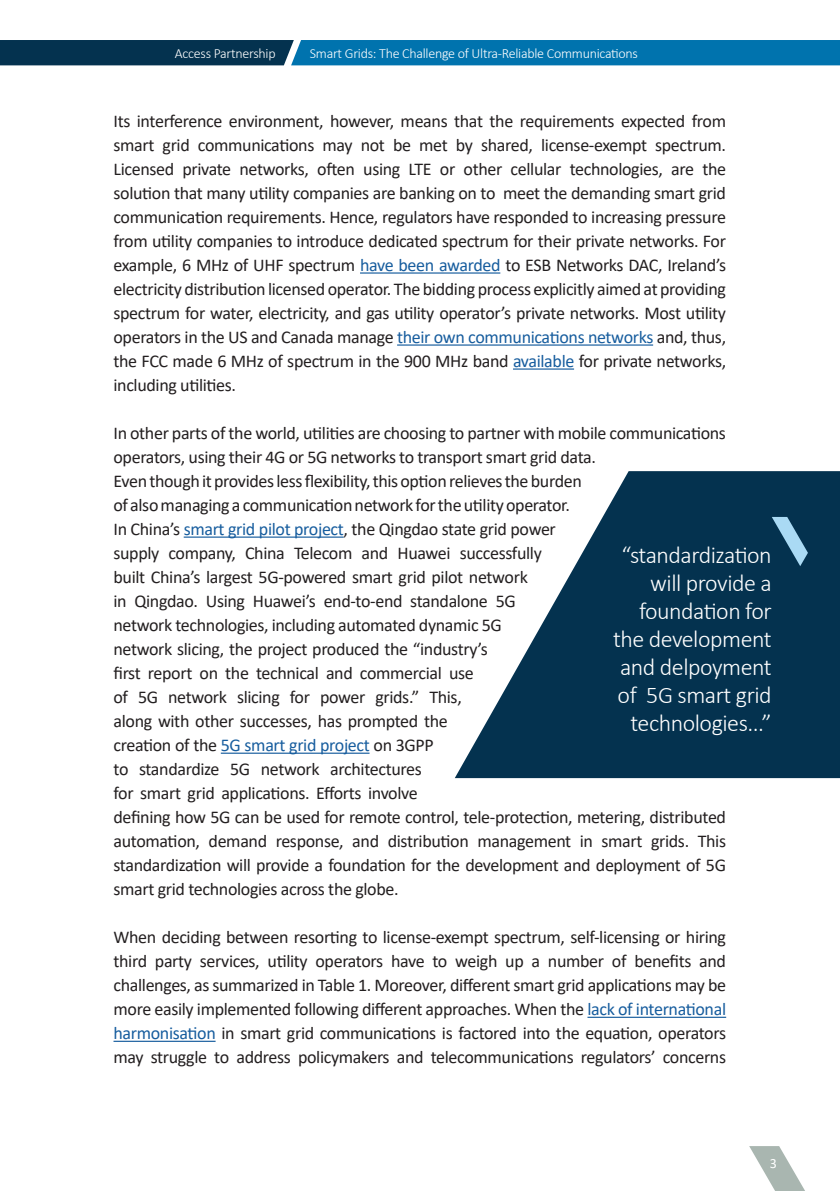
<style>
.page{position:relative;width:840px;height:1191px;background:#fff}
.page>*{position:absolute;margin:0;border:0;box-sizing:border-box;transform-origin:0 0}
.QUOTE{font:300 24px/28px "Calibri";letter-spacing:-.02em;color:#fff;text-align:right}
.Address{font:18px/24px "Calibri";letter-spacing:-.02em;color:#231f20;text-align:justify}
.Header_-_Chapter_Nam{font:300 14px "Calibri";letter-spacing:-.02em;color:#fff}
.t1{font:14px "Calibri";color:#fff}
.s1{color:#175d9e}
</style>
<div class="page">
<svg style="left:749px;top:1146px;width:56px;height:45px"></svg>
<svg style="left:0;top:40px;width:839px;height:25px;background:#035d8e"></svg>
<hr style="left:360px;top:272px;width:140px;height:2px;background:#175d9e">
<hr style="left:397px;top:344px;width:255px;height:2px;background:#175d9e">
<hr style="left:512px;top:368px;width:61px;height:2px;background:#175d9e">
<hr style="left:184px;top:536px;width:159px;height:2px;background:#175d9e">
<hr style="left:221px;top:752px;width:148px;height:2px;background:#175d9e">
<hr style="left:587px;top:1016px;width:138px;height:2px;background:#175d9e">
<hr style="left:113px;top:1040px;width:102px;height:2px;background:#175d9e">
<svg style="left:455px;top:471px;width:384px;height:307px;fill:#04324f"></svg>
<svg style="left:771px;top:517px;width:36px;height:49px;background:#41708c"></svg>
<p class="Header_-_Chapter_Nam" style="left:175px;top:45px;width:102px">Access Partnership</p>
<p class="Header_-_Chapter_Nam" style="left:310px;top:45px;width:329px">Smart Grids: The Challenge of Ultra-Reliable Communications</p>
<p class="Address" style="left:113px;top:108px;width:614px">Its interference environment, however, means that the requirements expected from smart grid communications may not be met by shared, license-exempt spectrum.<br>Licensed private networks, often using LTE or other cellular technologies, are the solution that many utility companies are banking on to meet the demanding smart grid communication requirements. Hence, regulators have responded to increasing pressure from utility companies to introduce dedicated spectrum for their private networks. For example, 6 MHz of UHF spectrum <span class="s1">have been awarded</span> to ESB Networks DAC, Ireland’s electricity distribution licensed operator. The bidding process explicitly aimed at providing spectrum for water, electricity, and gas utility operator’s private networks. Most utility operators in the US and Canada manage <span class="s1">their own communications networks</span> and, thus, the FCC made 6 MHz of spectrum in the 900 MHz band <span class="s1">available</span> for private networks, including utilities.</p>
<p class="Address" style="left:113px;top:420px;width:613px;text-align:left">In other parts of the world, utilities are choosing to partner with mobile communications operators, using their 4G or 5G networks to transport smart grid data.<br>Even though it provides less flexibility, this option relieves the burden<br>of also managing a communication network for the utility operator.<br>In China’s <span class="s1">smart grid pilot project</span>, the Qingdao state grid power<br>supply company, China Telecom and Huawei successfully<br>built China’s largest 5G-powered smart grid pilot network<br>in Qingdao. Using Huawei’s end-to-end standalone 5G<br>network technologies, including automated dynamic 5G<br>network slicing, the project produced the “industry’s<br>first report on the technical and commercial use<br>of 5G network slicing for power grids.” This,<br>along with other successes, has prompted the<br>creation of the <span class="s1">5G smart grid project</span> on 3GPP<br>to standardize 5G network architectures<br>for smart grid applications. Efforts involve<br>defining how 5G can be used for remote control, tele-protection, metering, distributed automation, demand response, and distribution management in smart grids. This standardization will provide a foundation for the development and deployment of 5G smart grid technologies across the globe.</p>
<p class="Address" style="left:113px;top:924px;width:613px">When deciding between resorting to license-exempt spectrum, self-licensing or hiring third party services, utility operators have to weigh up a number of benefits and challenges, as summarized in Table 1. Moreover, different smart grid applications may be more easily implemented following different approaches. When the <span class="s1">lack of international harmonisation</span> in smart grid communications is factored into the equation, operators may struggle to address policymakers and telecommunications regulators’ concerns</p>
<p class="QUOTE" style="left:612px;top:541px;width:160px">“standardization will provide a foundation for the development and delpoyment of 5G smart grid technologies...”</p>
<p class="t1" style="left:769px;top:1153px;width:9px">3</p>
</div>
